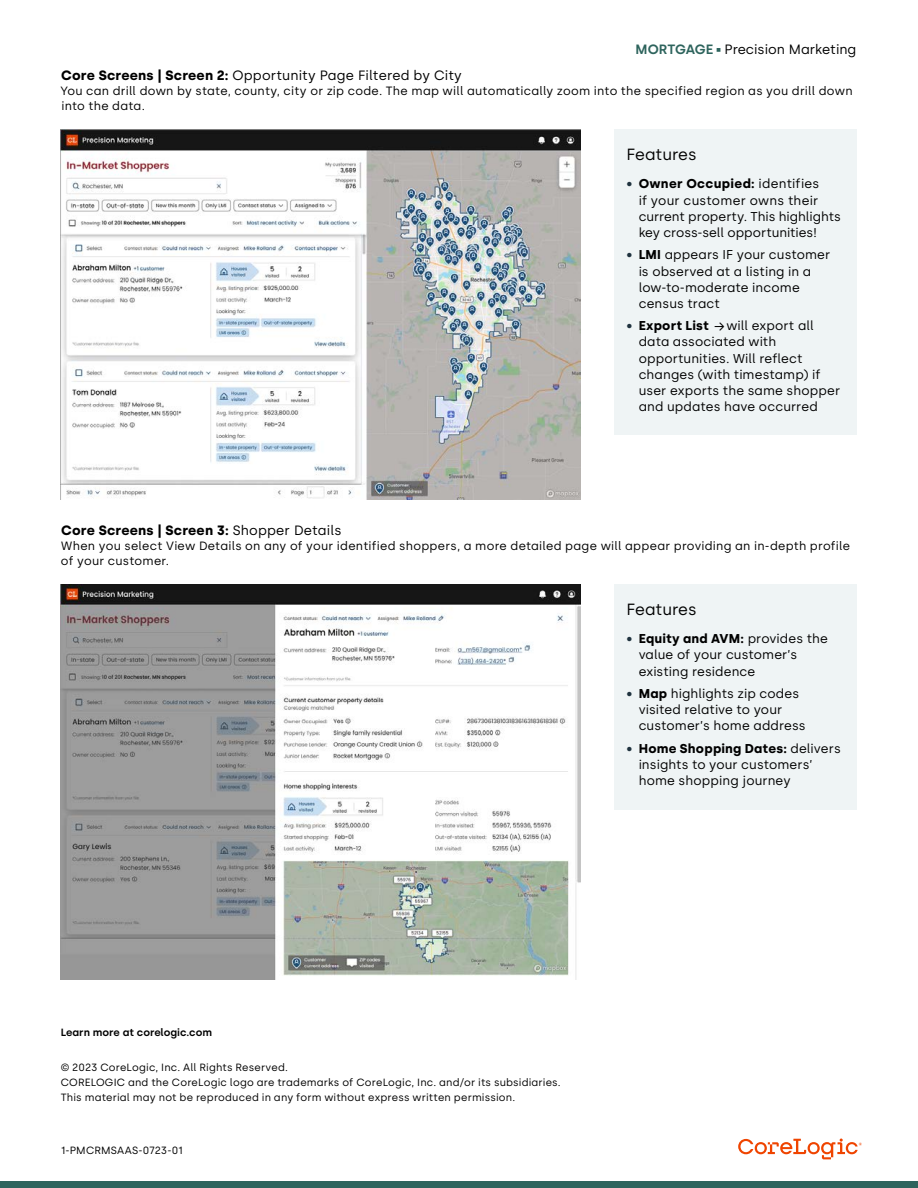
<style>
.page{position:relative;width:918px;height:1188px;background:#fff}
.page>*{position:absolute;margin:0;border:0;box-sizing:border-box;transform-origin:0 0}
.t1{font:16.2px "Silka";color:#000}
.t2{font:13.5px "Silka";letter-spacing:.005em;color:#000}
.t3{font:700 13.5px "Silka";letter-spacing:.01em;color:#000}
.t4{font:12.9px/16.2px "Silka";letter-spacing:.01em;color:#000}
.t5{font:12px/15px "Silka";letter-spacing:.02em;color:#000}
.t6{font:10.5px/15px "Silka";letter-spacing:.015em;color:#000}
.t7{font:600 10.5px "Silka";color:#000}
.s1{font-weight:600;color:#2e645d}
.s2{font-weight:700}
.s3{color:#1f323e}
.s4{font-style:italic}
.s5{font-weight:400}
</style>
<div class="page">
<div style="left:0;top:1181px;width:918px;height:7px;background:#2e645d"></div>
<svg style="left:738px;top:1139px;width:124px;height:20px"></svg>
<img style="left:61px;top:130px;width:519px;height:370px">
<div style="left:614px;top:130px;width:242px;height:305px;background:#eff4f5"></div>
<img style="left:61px;top:584px;width:519px;height:396px">
<div style="left:614px;top:584px;width:242px;height:226px;background:#eff4f5"></div>
<p class="t2" style="left:636px;top:41px;width:222px"><span class="s1">MORTGAGE</span> Precision Marketing</p>
<p class="t2" style="left:61px;top:68px;width:402px"><span class="s2">Core Screens | Screen 2:</span> Opportunity Page Filtered by City</p>
<p class="t5" style="left:60px;top:84px;width:794px">You can drill down by state, county, city or zip code. The map will automatically zoom into the specified region as you drill down into the data.</p>
<p class="t1" style="left:627px;top:145px;width:72px">Features</p>
<p class="t4" style="left:639px;top:176px;width:204px;text-indent:-12px"><span class="s3">•</span> <span class="s2">Owner Occupied:</span> identifies<br>if your customer owns their current property. This highlights key cross-sell opportunities!</p>
<p class="t4" style="left:639px;top:247px;width:193px;text-indent:-12px"><span class="s3">•</span> <span class="s2">LMI</span> appears IF your customer is observed at a listing in a low-to-moderate income census tract</p>
<p class="t4" style="left:639px;top:318px;width:203px;text-indent:-12px"><span class="s3">•</span> <span class="s2">Export List</span> <span class="s4">→</span> will export all data associated with opportunities. Will reflect changes (with timestamp) if user exports the same shopper and updates have occurred</p>
<p class="t3" style="left:61px;top:522px;width:282px">Core Screens | Screen 3: <span class="s5">Shopper Details</span></p>
<p class="t5" style="left:61px;top:538px;width:791px">When you select View Details on any of your identified shoppers, a more detailed page will appear providing an in-depth profile of your customer.</p>
<p class="t1" style="left:627px;top:600px;width:72px">Features</p>
<p class="t4" style="left:639px;top:631px;width:191px;text-indent:-12px"><span class="s3">•</span> <span class="s2">Equity and AVM:</span> provides the value of your customer’s existing residence</p>
<p class="t4" style="left:639px;top:685px;width:168px;text-indent:-12px"><span class="s3">•</span> <span class="s2">Map</span> highlights zip codes visited relative to your customer’s home address</p>
<p class="t4" style="left:639px;top:740px;width:204px;text-indent:-12px"><span class="s3">•</span> <span class="s2">Home Shopping Dates:</span> delivers insights to your customers’ home shopping journey</p>
<p class="t7" style="left:61px;top:1026px;width:153px">Learn more at corelogic.com</p>
<p class="t6" style="left:61px;top:1060px;width:502px">© 2023 CoreLogic, Inc. All Rights Reserved.<br>CORELOGIC and the CoreLogic logo are trademarks of CoreLogic, Inc. and/or its subsidiaries.<br>This material may not be reproduced in any form without express written permission.</p>
<p class="t6" style="left:61px;top:1143px;width:124px">1-PMCRMSAAS-0723-01</p>
</div>
